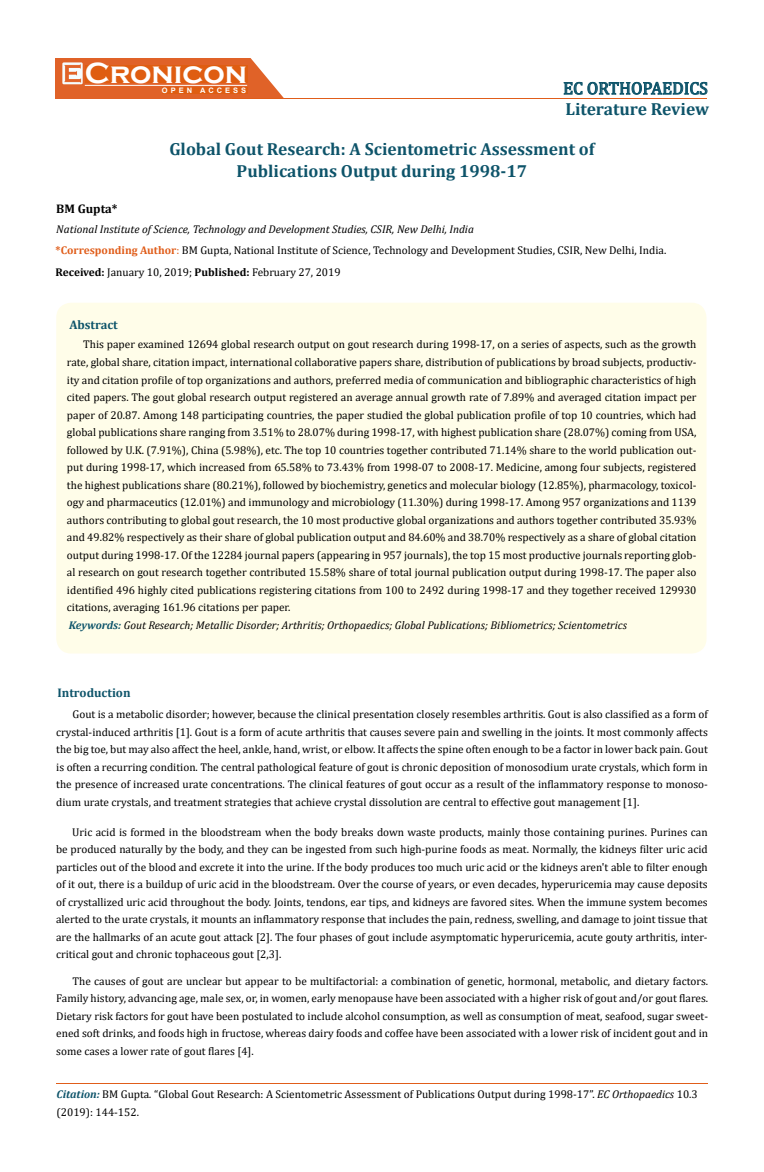
<style>
.page{position:relative;width:764px;height:1172px;background:#fff}
.page>*{position:absolute;margin:0;border:0;box-sizing:border-box;transform-origin:0 0}
.t1{font:700 30px "Copperplate Gothic";color:#fff}
.t2{font:700 17.5px/22.5px "Cambria";color:#0e546a;text-align:center}
.t3{font:17.5px "Cambria";color:#0e546a}
.t4{font:700 12.5px "Cambria";color:#0e546a}
.t5{font:700 12.5px "Cambria";color:#000}
.t6{font:11.25px/17.5px "Cambria";color:#000;text-align:justify}
.t7{font:italic 11.25px "Cambria";color:#000}
.t8{font:700 7.5px "Arial";letter-spacing:.4em;color:#fff}
.s1{font-style:italic}
.s2{font-weight:700;color:#e05d1a}
.s3{color:#e05d1a}
.s4{font-weight:700}
.s5{font-weight:700;color:#0e546a}
.s6{font-weight:700;font-style:italic;color:#0e546a}
</style>
<div class="page">
<div style="left:56px;top:58px;width:242px;height:41px;background:#e06228"></div>
<svg style="left:250px;top:58px;width:48px;height:40px"></svg>
<img style="left:62px;top:62px;width:21px;height:22px">
<div style="left:85px;top:66px;width:162px;height:17px;background:#df5d11"></div>
<div style="left:162px;top:87px;width:85px;height:6px;background:#df5d11"></div>
<svg style="left:563px;top:82px;width:144px;height:13px"></svg>
<hr style="left:85px;top:85px;width:162px;height:1px;background:#fff">
<hr style="left:232px;top:98px;width:475px;height:1px;background:#e05d1a">
<hr style="left:57px;top:1082px;width:651px;height:1px;background:#e05d1a">
<div style="left:56px;top:302px;width:650px;height:351px;background:#fffde9;border-radius:15px"></div>
<h1 class="t1" style="left:85px;top:56px;width:164px">Cronicon</h1>
<p class="t8" style="left:162px;top:85px;width:86px">OPEN ACCESS</p>
<h2 class="t3" style="left:563px;top:78px;width:146px">EC ORTHOPAEDICS</h2>
<h2 class="t2" style="left:565px;top:97px;width:145px">Literature Review</h2>
<h2 class="t2" style="left:169px;top:137px;width:427px">Global Gout Research: A Scientometric Assessment of<br>Publications Output during 1998-17</h2>
<p class="t5" style="left:56px;top:200px;width:63px">BM Gupta*</p>
<p class="t6" style="left:56px;top:219px;width:612px;line-height:20.6px"><span class="s1">National Institute of Science, Technology and Development Studies, CSIR, New Delhi, India<br></span><span class="s2">*Corresponding Author</span><span class="s3">:</span> BM Gupta, National Institute of Science, Technology and Development Studies, CSIR, New Delhi, India.</p>
<p class="t6" style="left:56px;top:263px;width:286px"><span class="s4">Received:</span> January 10, 2019; <span class="s4">Published:</span> February 27, 2019</p>
<p class="t4" style="left:69px;top:316px;width:50px">Abstract</p>
<p class="t6" style="left:67px;top:336px;width:631px;text-indent:16px">This paper examined 12694 global research output on gout research during 1998-17, on a series of aspects, such as the growth rate, global share, citation impact, international collaborative papers share, distribution of publications by broad subjects, productiv&shy;ity and citation profile of top organizations and authors, preferred media of communication and bibliographic characteristics of high cited papers. The gout global research output registered an average annual growth rate of 7.89% and averaged citation impact per paper of 20.87. Among 148 participating countries, the paper studied the global publication profile of top 10 countries, which had global publications share ranging from 3.51% to 28.07% during 1998-17, with highest publication share (28.07%) coming from USA, followed by U.K. (7.91%), China (5.98%), etc. The top 10 countries together contributed 71.14% share to the world publication out&shy;put during 1998-17, which increased from 65.58% to 73.43% from 1998-07 to 2008-17. Medicine, among four subjects, registered the highest publications share (80.21%), followed by biochemistry, genetics and molecular biology (12.85%), pharmacology, toxicol&shy;ogy and pharmaceutics (12.01%) and immunology and microbiology (11.30%) during 1998-17. Among 957 organizations and 1139 authors contributing to global gout research, the 10 most productive global organizations and authors together contributed 35.93% and 49.82% respectively as their share of global publication output and 84.60% and 38.70% respectively as a share of global citation output during 1998-17. Of the 12284 journal papers (appearing in 957 journals), the top 15 most productive journals reporting glob&shy;al research on gout research together contributed 15.58% share of total journal publication output during 1998-17. The paper also identified 496 highly cited publications registering citations from 100 to 2492 during 1998-17 and they together received 129930 citations, averaging 161.96 citations per paper.</p>
<p class="t7" style="left:69px;top:617px;width:560px"><span class="s5">Keywords:</span> Gout Research; Metallic Disorder; Arthritis; Orthopaedics; Global Publications; Bibliometrics; Scientometrics</p>
<p class="t4" style="left:57px;top:684px;width:75px">Introduction</p>
<p class="t6" style="left:56px;top:705px;width:653px;text-indent:16px">Gout is a metabolic disorder; however, because the clinical presentation closely resembles arthritis. Gout is also classified as a form of crystal-induced arthritis [1]. Gout is a form of acute arthritis that causes severe pain and swelling in the joints. It most commonly affects the big toe, but may also affect the heel, ankle, hand, wrist, or elbow. It affects the spine often enough to be a factor in lower back pain. Gout is often a recurring condition. The central pathological feature of gout is chronic deposition of monosodium urate crystals, which form in the presence of increased urate concentrations. The clinical features of gout occur as a result of the inflammatory response to monoso&shy;dium urate crystals, and treatment strategies that achieve crystal dissolution are central to effective gout management [1].</p>
<p class="t6" style="left:56px;top:822px;width:653px;text-indent:16px">Uric acid is formed in the bloodstream when the body breaks down waste products, mainly those containing purines. Purines can be produced naturally by the body, and they can be ingested from such high-purine foods as meat. Normally, the kidneys filter uric acid particles out of the blood and excrete it into the urine. If the body produces too much uric acid or the kidneys aren't able to filter enough of it out, there is a buildup of uric acid in the bloodstream. Over the course of years, or even decades, hyperuricemia may cause deposits of crystallized uric acid throughout the body. Joints, tendons, ear tips, and kidneys are favored sites. When the immune system becomes alerted to the urate crystals, it mounts an inflammatory response that includes the pain, redness, swelling, and damage to joint tissue that are the hallmarks of an acute gout attack [2]. The four phases of gout include asymptomatic hyperuricemia, acute gouty arthritis, inter&shy;critical gout and chronic tophaceous gout [2,3].</p>
<p class="t6" style="left:56px;top:971px;width:653px;text-indent:16px">The causes of gout are unclear but appear to be multifactorial: a combination of genetic, hormonal, metabolic, and dietary factors.<br>Family history, advancing age, male sex, or, in women, early menopause have been associated with a higher risk of gout and/or gout flares.<br>Dietary risk factors for gout have been postulated to include alcohol consumption, as well as consumption of meat, seafood, sugar sweet&shy;ened soft drinks, and foods high in fructose, whereas dairy foods and coffee have been associated with a lower risk of incident gout and in some cases a lower rate of gout flares [4].</p>
<p class="t6" style="left:57px;top:1085px;width:642px"><span class="s6">Citation:</span> BM Gupta<span class="s1">.</span> “Global Gout Research: A Scientometric Assessment of Publications Output during 1998-17”. <span class="s1">EC Orthopaedics</span> 10.3 (2019): 144-152.</p>
</div>
